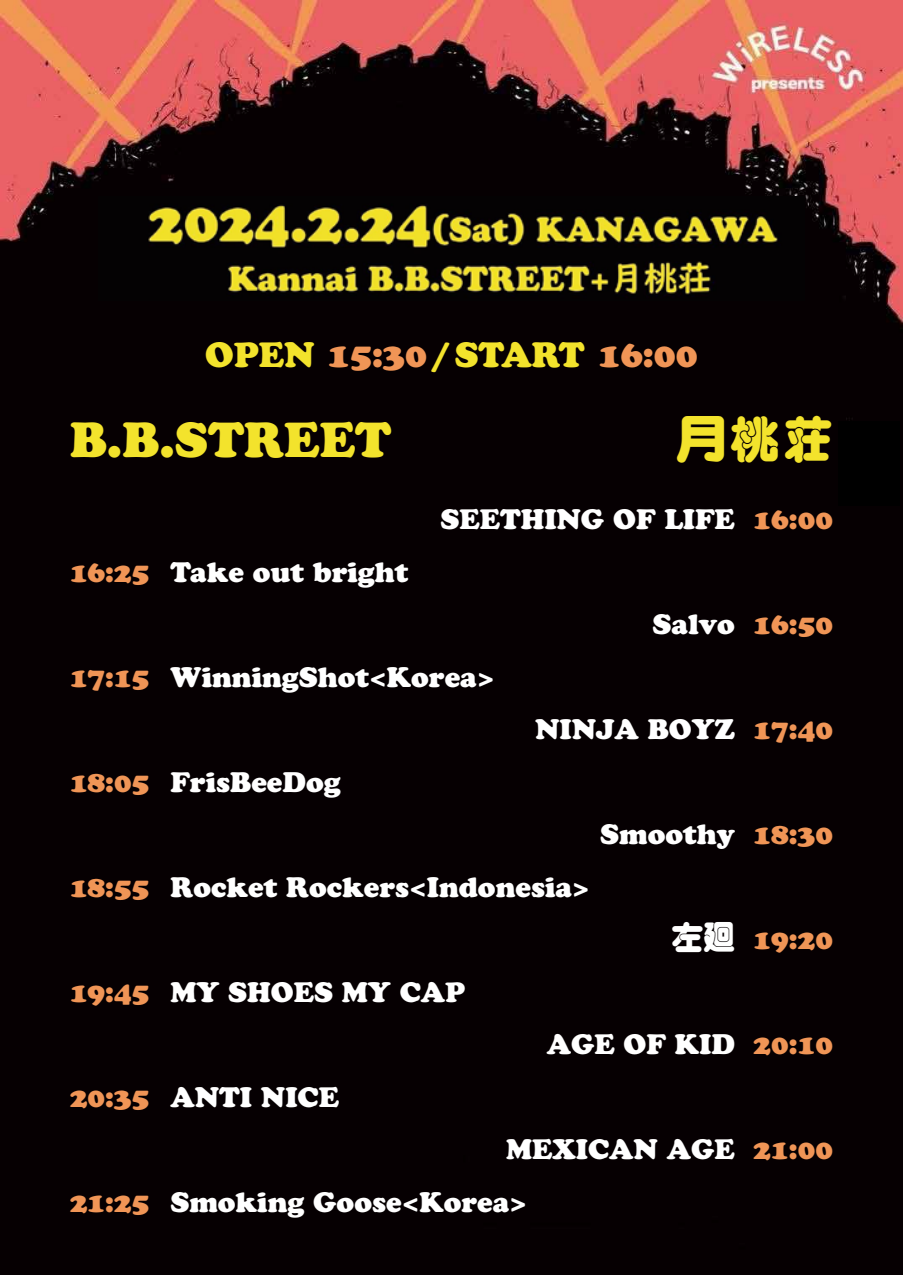
<style>
.page{position:relative;width:903px;height:1275px;background:#fff}
.page>*{position:absolute;margin:0;border:0;box-sizing:border-box;transform-origin:0 0}
.t1{font:49px "Cooper Black Std";color:#f3e32c}
.t2{font:49px "TA kasanemarugo";color:#f3e32c}
.t3{font:35px "Cooper Black Std";color:#f3e32c}
.t4{font:31.5px "TA kasanemarugo";color:#fff}
.t5{font:28px "Cooper Black Std";color:#fff}
.t6{font:28px "Cooper Black Std";color:#f09556}
.s1{color:#f09556}
</style>
<div class="page">
<img style="left:0;top:0;width:903px;height:1275px">
<div style="left:838px;top:421px;width:61px;height:84px;background:#000"></div>
<img style="left:99px;top:196px;width:705px;height:104px">
<p class="t3" style="left:205px;top:334px;width:494px">OPEN <span class="s1">15:30</span>/START <span class="s1">16:00</span></p>
<h1 class="t1" style="left:70px;top:410px;width:323px">B.B.STREET</h1>
<h1 class="t2" style="left:676px;top:414px;width:158px">月桃荘</h1>
<p class="t5" style="left:440px;top:502px;width:296px">SEETHING OF LIFE</p>
<p class="t6" style="left:753px;top:502px;width:81px">16:00</p>
<p class="t6" style="left:70px;top:555px;width:81px">16:25</p>
<p class="t5" style="left:170px;top:555px;width:239px">Take out bright</p>
<p class="t5" style="left:652px;top:607px;width:84px">Salvo</p>
<p class="t6" style="left:753px;top:607px;width:81px">16:50</p>
<p class="t6" style="left:70px;top:660px;width:81px">17:15</p>
<p class="t5" style="left:170px;top:660px;width:326px">WinningShot&lt;Korea&gt;</p>
<p class="t5" style="left:535px;top:712px;width:201px">NINJA BOYZ</p>
<p class="t6" style="left:753px;top:712px;width:81px">17:40</p>
<p class="t6" style="left:70px;top:765px;width:81px">18:05</p>
<p class="t5" style="left:170px;top:765px;width:172px">FrisBeeDog</p>
<p class="t5" style="left:600px;top:817px;width:136px">Smoothy</p>
<p class="t6" style="left:753px;top:817px;width:81px">18:30</p>
<p class="t6" style="left:70px;top:870px;width:81px">18:55</p>
<p class="t5" style="left:170px;top:870px;width:421px">Rocket Rockers&lt;Indonesia&gt;</p>
<p class="t4" style="left:672px;top:921px;width:64px">左廻</p>
<p class="t6" style="left:753px;top:922px;width:81px">19:20</p>
<p class="t6" style="left:70px;top:975px;width:81px">19:45</p>
<p class="t5" style="left:170px;top:975px;width:296px">MY SHOES MY CAP</p>
<p class="t5" style="left:547px;top:1027px;width:190px">AGE OF KID</p>
<p class="t6" style="left:753px;top:1027px;width:81px">20:10</p>
<p class="t6" style="left:70px;top:1080px;width:81px">20:35</p>
<p class="t5" style="left:170px;top:1080px;width:170px">ANTI NICE</p>
<p class="t5" style="left:506px;top:1132px;width:230px">MEXICAN AGE</p>
<p class="t6" style="left:753px;top:1132px;width:81px">21:00</p>
<p class="t6" style="left:70px;top:1185px;width:81px">21:25</p>
<p class="t5" style="left:170px;top:1185px;width:358px">Smoking Goose&lt;Korea&gt;</p>
</div>
